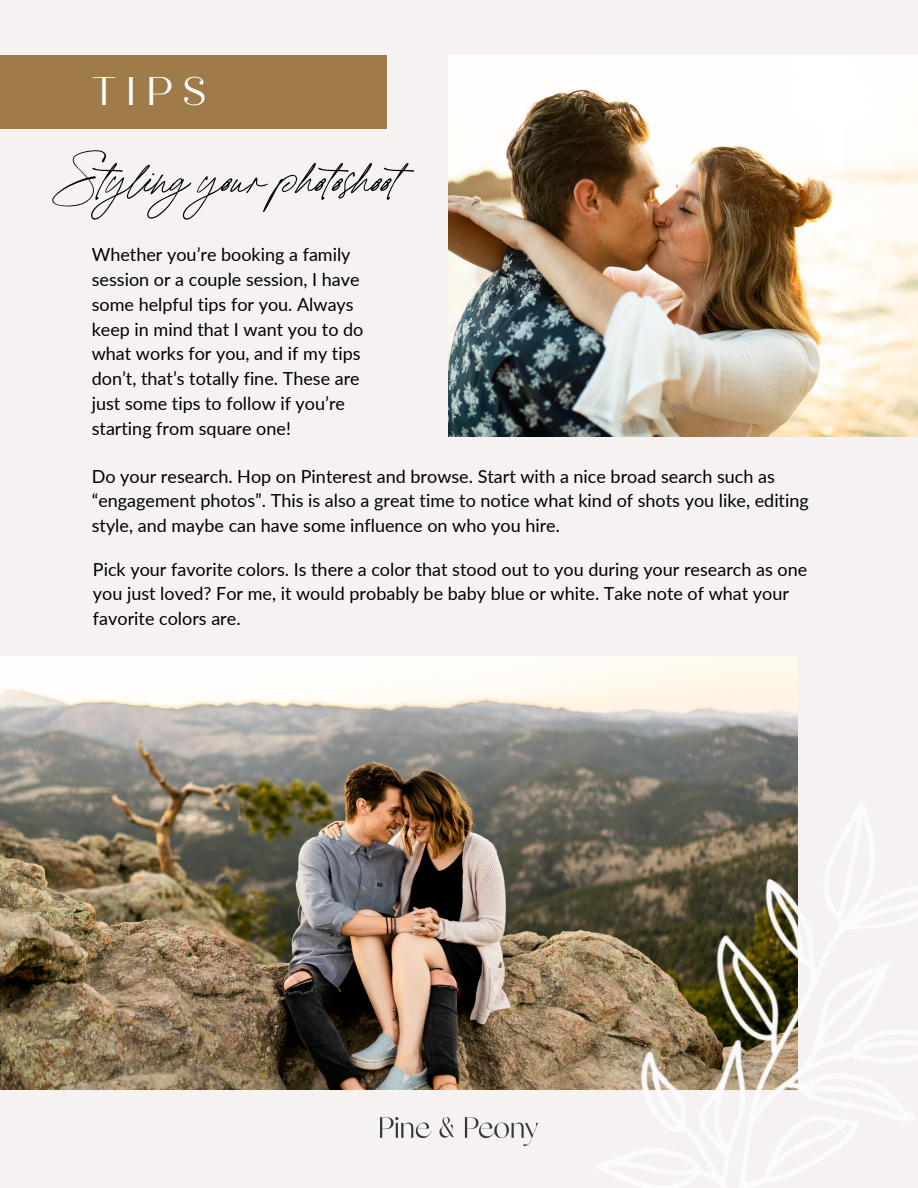
<style>
.page{position:relative;width:918px;height:1188px;background:#f5f2f1}
.page>*{position:absolute;margin:0;border:0;box-sizing:border-box;transform-origin:0 0}
.t1{font:63.6px "California Palms Script Thicker";color:#000}
.t2{font:39.9px "Quiche Display";color:#fff}
.t3{font:18px/24.8px "Lato";color:#000}
</style>
<div class="page">
<img style="left:448px;top:55px;width:470px;height:382px">
<div style="left:0;top:55px;width:387px;height:73px;background:#9e7b48"></div>
<img style="left:0;top:657px;width:798px;height:433px">
<img style="left:381px;top:1118px;width:156px;height:28px">
<img style="left:579px;top:759px;width:339px;height:429px">
<p class="t2" style="left:92px;top:67px;width:116px">TIPS</p>
<p class="t1" style="left:63px;top:132px;width:337px">Stylingyour photoshoot</p>
<p class="t3" style="left:92px;top:242px;width:273px">Whether you’re booking a family session or a couple session, I have some helpful tips for you. Always keep in mind that I want you to do what works for you, and if my tips don’t, that’s totally fine. These are just some tips to follow if you’re starting from square one!</p>
<p class="t3" style="left:92px;top:463px;width:719px">Do your research. Hop on Pinterest and browse. Start with a nice broad search such as “engagement photos”. This is also a great time to notice what kind of shots you like, editing style, and maybe can have some influence on who you hire.</p>
<p class="t3" style="left:93px;top:556px;width:716px">Pick your favorite colors. Is there a color that stood out to you during your research as one you just loved? For me, it would probably be baby blue or white. Take note of what your favorite colors are.</p>
</div>
